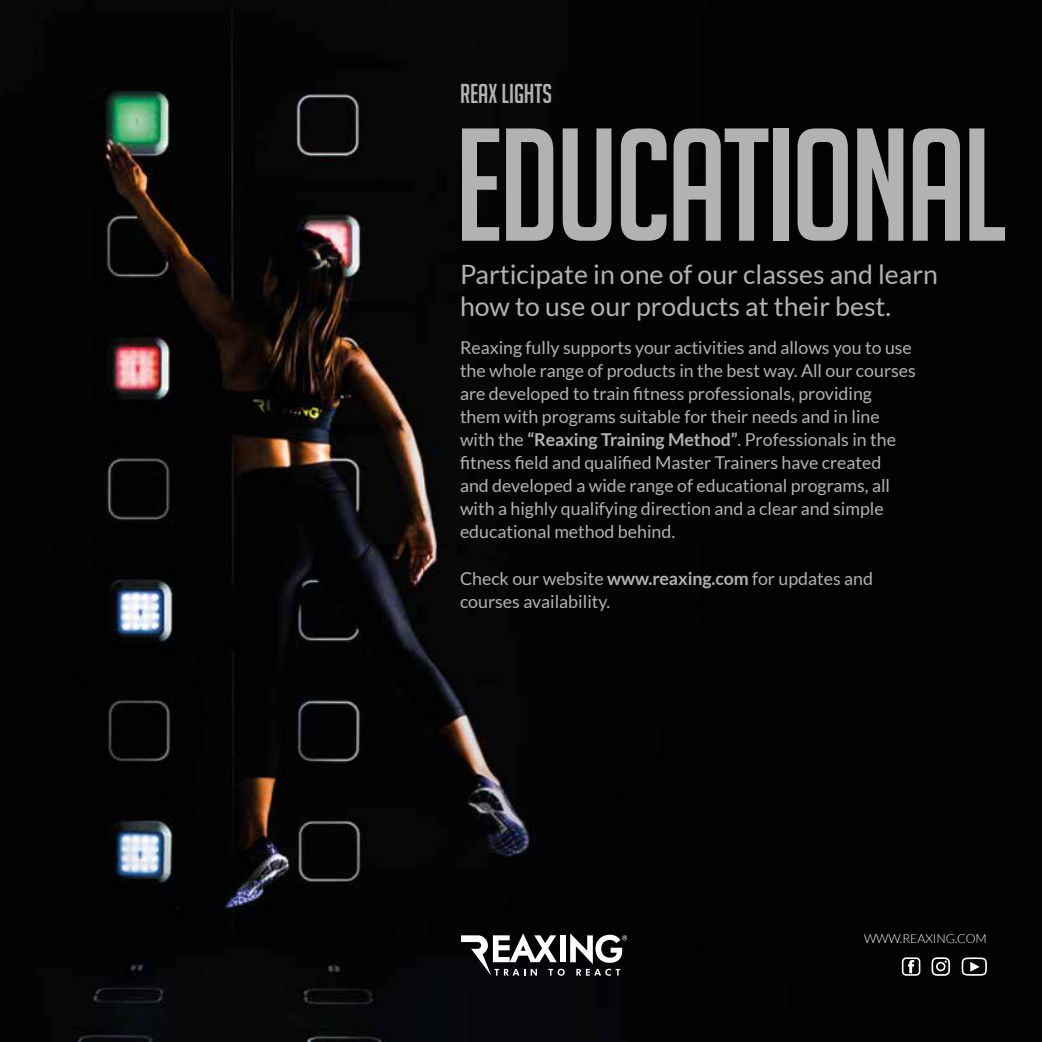
<style>
.page{position:relative;width:1042px;height:1042px;background:#040404}
.page>*{position:absolute;margin:0;border:0;box-sizing:border-box;transform-origin:0 0}
.t1{font:156.28px "Big Noodle Titling";letter-spacing:-.025em;color:#b3b2b2}
.t2{font:26.6px/32px "Lato";color:#b3b2b2}
.t3{font:26.6px "Big Noodle Titling";color:#b3b2b2}
.t4{font:17.68px/23.1px "Lato";color:#b3b2b2}
.t5{font:300 12.42px "Lato";letter-spacing:-.005em;color:#fff}
.s1{font-weight:700}
</style>
<div class="page">
<svg style="left:961px;top:957px;width:26px;height:18px"></svg>
<svg style="left:902px;top:957px;width:18px;height:18px"></svg>
<svg style="left:931px;top:957px;width:19px;height:19px"></svg>
<svg style="left:461px;top:933px;width:166px;height:43px"></svg>
<h2 class="t3" style="left:460px;top:79px;width:94px">REAX LIGHTS</h2>
<h1 class="t1" style="left:455px;top:101px;width:553px">EDUCATIONAL</h1>
<h2 class="t2" style="left:460px;top:258px;width:479px">Participate in one of our classes and learn how to use our products at their best.</h2>
<p class="t4" style="left:460px;top:336px;width:457px">Reaxing fully supports your activities and allows you to use the whole range of products in the best way. All our courses are developed to train fitness professionals, providing them with programs suitable for their needs and in line with the <span class="s1">“Reaxing Training Method”</span>. Professionals in the fitness field and qualified Master Trainers have created<br>and developed a wide range of educational programs, all with a highly qualifying direction and a clear and simple educational method behind.</p>
<p class="t4" style="left:460px;top:566px;width:414px">Check our website <span class="s1">www.reaxing.com</span> for updates and courses availability.</p>
<p class="t5" style="left:864px;top:932px;width:124px">WWW.REAXING.COM</p>
</div>
